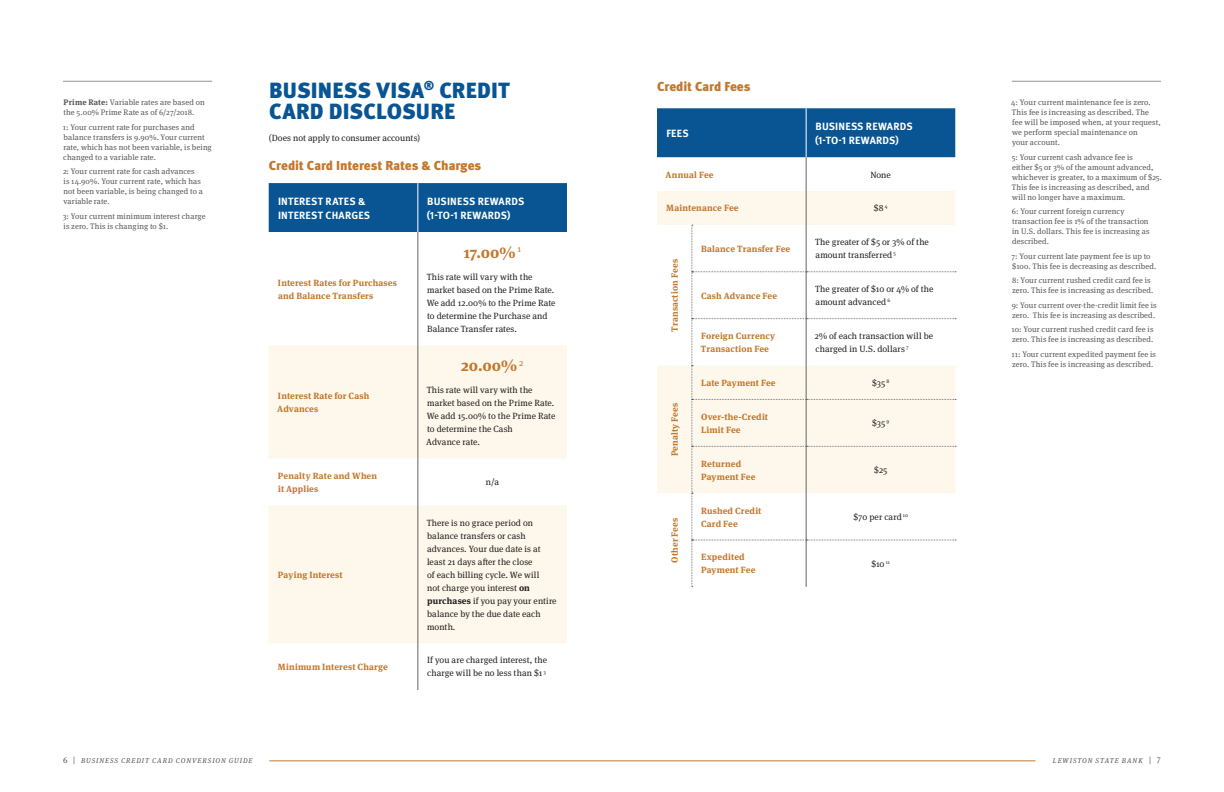
<style>
.page{position:relative;width:1224px;height:792px;background:#fff}
.page>*{position:absolute;margin:0;border:0;box-sizing:border-box;transform-origin:0 0}
.t1{font:900 22px/21px "Meta OT";letter-spacing:.005em;color:#095594}
.t2{font:700 16px "Meta Serif OT";color:#c3782d}
.t3{font:900 13px "Meta OT";letter-spacing:-.01em;color:#c3782d}
.t4{font:700 10.5px/14px "Meta OT";letter-spacing:.015em;color:#fff}
.t5{font:9px/13px "Meta Serif OT";letter-spacing:.005em;color:#231f20}
.t6{font:700 9px/13px "Meta Serif OT";letter-spacing:.015em;color:#c3782d}
.t7{font:8px/10px "Meta Serif OT";letter-spacing:.015em;color:#57585a}
.t8{font:italic 7px "Meta Serif OT";letter-spacing:.14em;color:#57585a}
.s1{font-weight:700}
.s2{font-style:normal;font-size:8.5px}
</style>
<div class="page">
<hr style="left:269px;top:761px;width:343px;height:1px;background:#c3782d">
<hr style="left:612px;top:761px;width:423px;height:1px;background:#c3782d">
<div style="left:269px;top:183px;width:298px;height:49px;background:#095594"></div>
<svg style="left:269px;top:345px;width:298px;height:298px;fill:#fef7eb"></svg>
<hr style="left:417px;top:183px;width:1px;height:49px;background:#fff">
<hr style="left:418px;top:232px;width:1px;height:113px;background:#636366">
<hr style="left:418px;top:345px;width:1px;height:113px;background:#636366">
<hr style="left:418px;top:458px;width:1px;height:47px;background:#636366">
<hr style="left:418px;top:505px;width:1px;height:138px;background:#636366">
<hr style="left:418px;top:643px;width:1px;height:47px;background:#636366">
<div style="left:657px;top:108px;width:298px;height:49px;background:#095594"></div>
<svg style="left:657px;top:191px;width:298px;height:302px;fill:#fef7eb"></svg>
<hr style="left:806px;top:108px;width:1px;height:49px;background:#fff">
<svg style="left:692px;top:225px;width:264px;height:362px"></svg>
<hr style="left:806px;top:157px;width:1px;height:34px;background:#636366">
<hr style="left:806px;top:191px;width:1px;height:34px;background:#636366">
<hr style="left:806px;top:225px;width:1px;height:47px;background:#636366">
<hr style="left:806px;top:272px;width:1px;height:47px;background:#636366">
<hr style="left:806px;top:319px;width:1px;height:47px;background:#636366">
<hr style="left:806px;top:366px;width:1px;height:33px;background:#636366">
<hr style="left:806px;top:399px;width:1px;height:47px;background:#636366">
<hr style="left:806px;top:446px;width:1px;height:47px;background:#636366">
<hr style="left:806px;top:493px;width:1px;height:47px;background:#636366">
<hr style="left:806px;top:540px;width:1px;height:47px;background:#636366">
<hr style="left:63px;top:81px;width:149px;height:1px;background:#939598">
<hr style="left:1012px;top:81px;width:149px;height:1px;background:#939598">
<p class="t7" style="left:63px;top:97px;width:143px"><span class="s1">Prime Rate:</span> Variable rates are based on the 5.00% Prime Rate as of 6/27/2018.</p>
<p class="t7" style="left:63px;top:122px;width:150px">1: Your current rate for purchases and balance transfers is 9.90%. Your current rate, which has not been variable, is being changed to a variable rate.</p>
<p class="t7" style="left:63px;top:166px;width:141px">2: Your current rate for cash advances<br>is 14.90%. Your current rate, which has not been variable, is being changed to a variable rate.</p>
<p class="t7" style="left:63px;top:211px;width:144px">3: Your current minimum interest charge is zero. This is changing to $1.</p>
<h1 class="t1" style="left:269px;top:80px;width:242px">BUSINESS VISA<sup>®</sup> CREDIT<br>CARD DISCLOSURE</h1>
<p class="t5" style="left:269px;top:131px;width:153px">(Does not apply to consumer accounts)</p>
<h3 class="t3" style="left:269px;top:158px;width:214px">Credit Card Interest Rates &amp; Charges</h3>
<h3 class="t4" style="left:278px;top:194px;width:94px">INTEREST RATES &amp;<br>INTEREST CHARGES</h3>
<h3 class="t4" style="left:427px;top:194px;width:99px">BUSINESS REWARDS (1-TO-1 REWARDS)</h3>
<p class="t6" style="left:278px;top:276px;width:121px">Interest Rates for Purchases and Balance Transfers</p>
<p class="t6" style="left:277px;top:389px;width:93px">Interest Rate for Cash<br>Advances</p>
<h2 class="t2" style="left:464px;top:242px;width:59px">17.00% <sup>1</sup></h2>
<p class="t5" style="left:427px;top:270px;width:130px">This rate will vary with the market based on the Prime Rate.<br>We add 12.00% to the Prime Rate to determine the Purchase and<br>Balance Transfer rates.</p>
<h2 class="t2" style="left:461px;top:355px;width:64px">20.00% <sup>2</sup></h2>
<p class="t5" style="left:426px;top:383px;width:131px">This rate will vary with the market based on the Prime Rate.<br>We add 15.00% to the Prime Rate to determine the Cash<br>Advance rate.</p>
<p class="t6" style="left:278px;top:469px;width:101px">Penalty Rate and When it Applies</p>
<p class="t5" style="left:486px;top:476px;width:15px">n/a</p>
<p class="t6" style="left:278px;top:568px;width:66px">Paying Interest</p>
<p class="t5" style="left:427px;top:516px;width:131px">There is no grace period on balance transfers or cash advances. Your due date is at least 21 days after the close<br>of each billing cycle. We will<br>not charge you interest <span class="s1">on purchases</span> if you pay your entire balance by the due date each month.</p>
<p class="t6" style="left:278px;top:660px;width:111px">Minimum Interest Charge</p>
<p class="t5" style="left:427px;top:654px;width:122px">If you are charged interest, the charge will be no less than $1 <sup>3</sup></p>
<h3 class="t3" style="left:657px;top:78px;width:95px">Credit Card Fees</h3>
<h3 class="t4" style="left:666px;top:126px;width:24px">FEES</h3>
<h3 class="t4" style="left:815px;top:119px;width:99px">BUSINESS REWARDS (1-TO-1 REWARDS)</h3>
<p class="t6" style="left:666px;top:168px;width:50px">Annual Fee</p>
<p class="t5" style="left:870px;top:168px;width:22px">None</p>
<p class="t6" style="left:666px;top:202px;width:74px">Maintenance Fee</p>
<p class="t5" style="left:874px;top:202px;width:15px">$8<sup>4</sup></p>
<p class="t6" style="left:668px;top:332px;width:74px;rotate:-90deg">Transaction Fees</p>
<p class="t6" style="left:668px;top:456px;width:55px;rotate:-90deg">Penalty Fees</p>
<p class="t6" style="left:668px;top:563px;width:47px;rotate:-90deg">Other Fees</p>
<p class="t6" style="left:701px;top:242px;width:91px">Balance Transfer Fee</p>
<p class="t5" style="left:815px;top:236px;width:115px">The greater of $5 or 3% of the amount transferred <sup>5</sup></p>
<p class="t6" style="left:701px;top:289px;width:78px">Cash Advance Fee</p>
<p class="t5" style="left:815px;top:283px;width:120px">The greater of $10 or 4% of the amount advanced <sup>6</sup></p>
<p class="t6" style="left:701px;top:329px;width:76px">Foreign Currency<br>Transaction Fee</p>
<p class="t5" style="left:815px;top:329px;width:120px">2% of each transaction will be charged in U.S. dollars <sup>7</sup></p>
<p class="t6" style="left:701px;top:376px;width:76px">Late Payment Fee</p>
<p class="t5" style="left:872px;top:376px;width:18px">$35 <sup>8</sup></p>
<p class="t6" style="left:701px;top:410px;width:69px">Over-the-Credit<br>Limit Fee</p>
<p class="t5" style="left:872px;top:417px;width:18px">$35 <sup>9</sup></p>
<p class="t6" style="left:701px;top:457px;width:56px">Returned<br>Payment Fee</p>
<p class="t5" style="left:874px;top:464px;width:14px">$25</p>
<p class="t6" style="left:701px;top:504px;width:62px">Rushed Credit<br>Card Fee</p>
<p class="t5" style="left:853px;top:510px;width:56px">$70 per card <sup>10</sup></p>
<p class="t6" style="left:701px;top:551px;width:56px">Expedited<br>Payment Fee</p>
<p class="t5" style="left:871px;top:557px;width:20px">$10 <sup>11</sup></p>
<p class="t7" style="left:1011px;top:97px;width:151px">4: Your current maintenance fee is zero.<br>This fee is increasing as described. The fee will be imposed when, at your request, we perform special maintenance on<br>your account.</p>
<p class="t7" style="left:1012px;top:152px;width:152px">5: Your current cash advance fee is<br>either $5 or 3% of the amount advanced, whichever is greater, to a maximum of $25.<br>This fee is increasing as described, and will no longer have a maximum.</p>
<p class="t7" style="left:1012px;top:206px;width:139px">6: Your current foreign currency transaction fee is 1% of the transaction in U.S. dollars. This fee is increasing as described.</p>
<p class="t7" style="left:1012px;top:251px;width:146px">7: Your current late payment fee is up to $100. This fee is decreasing as described.</p>
<p class="t7" style="left:1012px;top:275px;width:143px">8: Your current rushed credit card fee is zero. This fee is increasing as described.</p>
<p class="t7" style="left:1012px;top:300px;width:146px">9: Your current over-the-credit limit fee is zero. This fee is increasing as described.</p>
<p class="t7" style="left:1012px;top:324px;width:143px">10: Your current rushed credit card fee is zero. This fee is increasing as described.</p>
<p class="t7" style="left:1012px;top:349px;width:146px">11: Your current expedited payment fee is zero. This fee is increasing as described.</p>
<p class="t8" style="left:63px;top:757px;width:191px"><span class="s2">6 |</span> BUSINESS CREDIT CARD CONVERSION GUIDE</p>
<p class="t8" style="left:1053px;top:757px;width:110px">LEWISTON STATE BANK <span class="s2">| 7</span></p>
</div>
